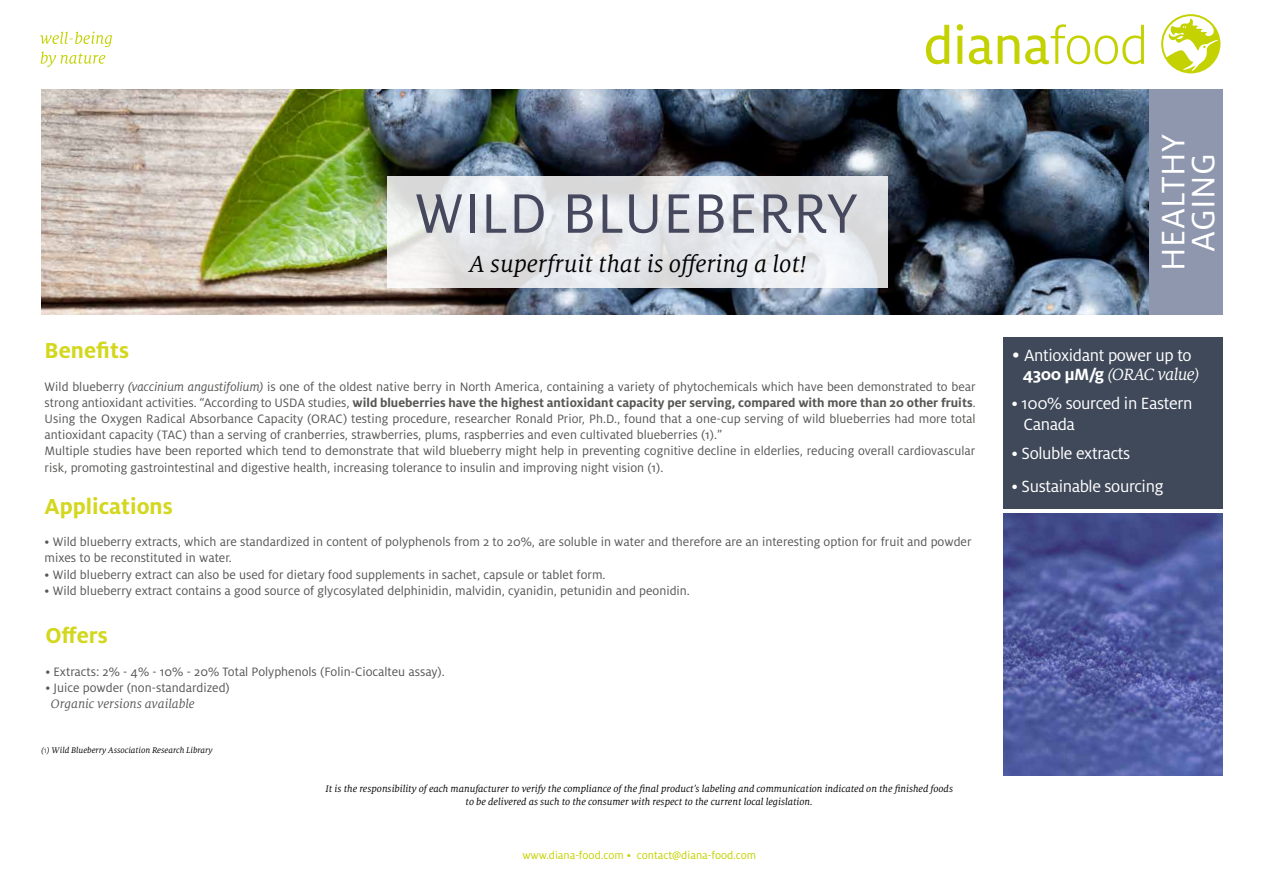
<style>
.page{position:relative;width:1263px;height:893px;background:#fff}
.page>*{position:absolute;margin:0;border:0;box-sizing:border-box;transform-origin:0 0}
.t1{font:61.5px "Milo OT";letter-spacing:.01em;color:#46485d}
.t2{font:36px "Milo OT";letter-spacing:.01em;color:#fff}
.t3{font:italic 25.5px "Milo Serif OT";color:#000}
.t4{font:700 24px "Milo OT";color:#d3d71d}
.t5{font:18px/21.6px "Milo OT";letter-spacing:-.02em;color:#fff}
.t6{font:italic 18px "Milo Serif OT";letter-spacing:-.03em;color:#fff}
.t7{font:13.5px/16.2px "Milo OT";color:#575756}
.t8{font:italic 13.5px "Milo Serif OT";color:#575756}
.t9{font:12px "Milo OT";color:#c3d200}
.t10{font:italic 10.5px/12.6px "Milo Serif OT";color:#000;text-align:center}
.t11{font:italic 9px "Milo Serif OT";color:#000}
.s1{font-style:italic}
.s2{font-weight:700}
.s3{font-family:"Milo OT";font-style:normal;color:#575756}
.s4{font-size:20.85px}
.s5{font-family:"Milo OT";font-weight:700;font-style:normal}
</style>
<div class="page">
<img style="left:41px;top:89px;width:1108px;height:226px">
<div style="left:1003px;top:337px;width:219px;height:171px;background:#40495a"></div>
<img style="left:1003px;top:513px;width:219px;height:262px">
<svg style="left:1161px;top:14px;width:59px;height:59px"></svg>
<svg style="left:926px;top:24px;width:218px;height:40px"></svg>
<svg style="left:40px;top:32px;width:72px;height:35px"></svg>
<div style="left:1149px;top:89px;width:73px;height:226px;background:#8f97ae"></div>
<svg style="left:387px;top:176px;width:500px;height:112px"></svg>
<h1 class="t1" style="left:415px;top:180px;width:444px">WILD BLUEBERRY</h1>
<h3 class="t3" style="left:469px;top:251px;width:339px">A superfruit that is offering a lot!</h3>
<h3 class="t4" style="left:45px;top:337px;width:86px">Benefits</h3>
<p class="t7" style="left:45px;top:378px;width:932px">Wild blueberry <span class="s1">(vaccinium angustifolium)</span> is one of the oldest native berry in North America, containing a variety of phytochemicals which have been demonstrated to bear strong antioxidant activities. “According to USDA studies, <span class="s2">wild blueberries have the highest antioxidant capacity per serving, compared with more than 20 other fruits</span>.<br>Using the Oxygen Radical Absorbance Capacity (ORAC) testing procedure, researcher Ronald Prior, Ph.D., found that a one-cup serving of wild blueberries had more total antioxidant capacity (TAC) than a serving of cranberries, strawberries, plums, raspberries and even cultivated blueberries (1).”<br>Multiple studies have been reported which tend to demonstrate that wild blueberry might help in preventing cognitive decline in elderlies, reducing overall cardiovascular risk, promoting gastrointestinal and digestive health, increasing tolerance to insulin and improving night vision (1).</p>
<h3 class="t4" style="left:45px;top:493px;width:130px">Applications</h3>
<p class="t7" style="left:45px;top:534px;width:928px">• Wild blueberry extracts, which are standardized in content of polyphenols from 2 to 20%, are soluble in water and therefore are an interesting option for fruit and powder mixes to be reconstituted in water.</p>
<p class="t7" style="left:45px;top:566px;width:562px">• Wild blueberry extract can also be used for dietary food supplements in sachet, capsule or tablet form.</p>
<p class="t7" style="left:45px;top:583px;width:647px">• Wild blueberry extract contains a good source of glycosylated delphinidin, malvidin, cyanidin, petunidin and peonidin.</p>
<h3 class="t4" style="left:45px;top:622px;width:64px">Offers</h3>
<p class="t7" style="left:45px;top:664px;width:401px">• Extracts: 2% - 4% - 10% - 20% Total Polyphenols (Folin-Ciocalteu assay).</p>
<p class="t7" style="left:45px;top:680px;width:186px">• Juice powder (non-standardized)</p>
<p class="t8" style="left:51px;top:697px;width:145px">Organic versions available</p>
<p class="t11" style="left:41px;top:745px;width:173px">(<span class="s3">1</span>) Wild Blueberry Association Research Library</p>
<p class="t10" style="left:326px;top:783px;width:629px">It is the responsibility of each manufacturer to verify the compliance of the final product’s labeling and communication indicated on the finished foods to be delivered as such to the consumer with respect to the current local legislation.</p>
<p class="t9" style="left:522px;top:848px;width:235px">www.diana-food.com • contact@diana-food.com</p>
<h2 class="t2" style="left:1154px;top:271px;width:138px;rotate:-90deg">HEALTHY</h2>
<h2 class="t2" style="left:1184px;top:252px;width:100px;rotate:-90deg">AGING</h2>
<h3 class="t5" style="left:1012px;top:344px;width:181px"><span class="s4">•</span> Antioxidant power up to</h3>
<h3 class="t6" style="left:1023px;top:365px;width:178px"><span class="s5">4300 μM/g</span> (ORAC value)</h3>
<h3 class="t5" style="left:1023px;top:392px;width:171px;text-indent:-12px">• 100% sourced in Eastern<br>Canada</h3>
<h3 class="t5" style="left:1011px;top:443px;width:120px">• Soluble extracts</h3>
<h3 class="t5" style="left:1011px;top:476px;width:154px">• Sustainable sourcing</h3>
</div>
